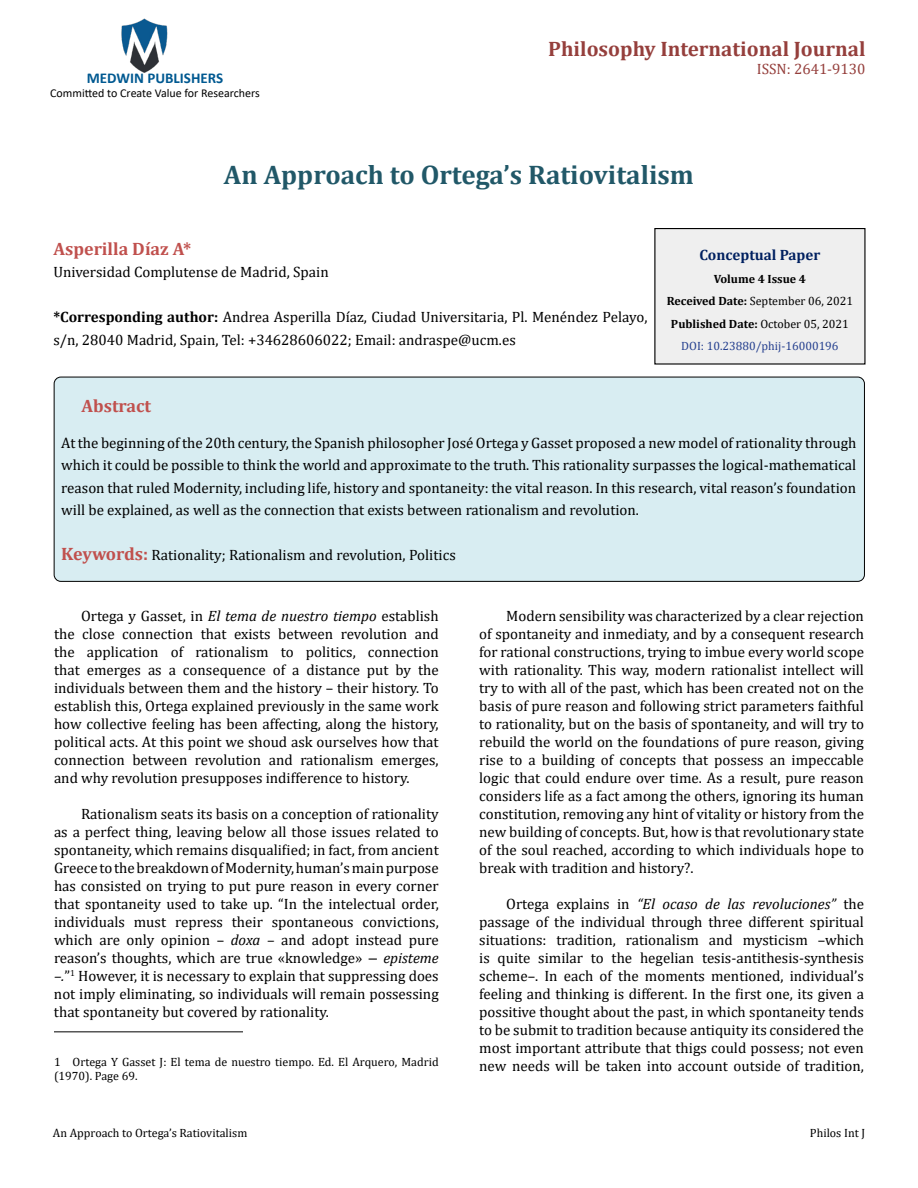
<style>
.page{position:relative;width:918px;height:1188px;background:#fff}
.page>*{position:absolute;margin:0;border:0;box-sizing:border-box;transform-origin:0 0}
.t1{font:700 27px "Cambria";color:#215868}
.t2{font:700 21px "Cambria";color:#953f3c}
.t3{font:700 18px "Cambria";color:#c0504d}
.t4{font:15px/18px "Cambria";color:#000;text-align:justify}
.t5{font:700 15px "Calibri";color:#005991}
.t6{font:700 15px "Cambria";color:#002060}
.t7{font:15px "Cambria";color:#953f3c}
.t8{font:12px/14.4px "Cambria";color:#000}
.t9{font:700 12px/22.5px "Cambria";color:#000;text-align:center}
.t10{font:12px "Calibri";color:#000}
.s1{font-weight:700}
.s2{font-weight:400}
.s3{font-weight:400;color:#25408f}
.s4{font-weight:700;font-size:18px;color:#c0504d}
.s5{font-style:italic}
.s6{font-family:"Arial"}
</style>
<div class="page">
<img style="left:121px;top:18px;width:47px;height:55px">
<div style="left:655px;top:229px;width:210px;height:135px;background:#efefef"></div>
<div style="left:654px;top:228px;width:212px;height:137px;border:1px solid #000"></div>
<div style="left:54px;top:377px;width:810px;height:204px;background:#d8edf2;border-radius:7px"></div>
<div style="left:54px;top:377px;width:811px;height:205px;border:1px solid #000;border-radius:7px"></div>
<hr style="left:54px;top:1031px;width:189px;height:1px;background:#000">
<p class="t5" style="left:87px;top:67px;width:138px">MEDWIN PUBLISHERS</p>
<p class="t10" style="left:50px;top:85px;width:211px">Committed to Create Value for Researchers</p>
<h2 class="t2" style="left:548px;top:34px;width:319px">Philosophy International Journal</h2>
<p class="t7" style="left:757px;top:60px;width:110px">ISSN: 2641-9130</p>
<h1 class="t1" style="left:224px;top:156px;width:472px">An Approach to Ortega’s Ratiovitalism</h1>
<p class="t3" style="left:53px;top:236px;width:139px">Asperilla Díaz A*</p>
<p class="t4" style="left:53px;top:263px;width:277px">Universidad Complutense de Madrid, Spain</p>
<p class="t4" style="left:53px;top:306px;width:596px;line-height:22.5px"><span class="s1">*Corresponding author:</span> Andrea Asperilla Díaz, Ciudad Universitaria, Pl. Menéndez Pelayo, s/n, 28040 Madrid, Spain, Tel: +34628606022; Email: andraspe@ucm.es</p>
<p class="t6" style="left:699px;top:245px;width:123px">Conceptual Paper</p>
<p class="t9" style="left:667px;top:267px;width:188px">Volume 4 Issue 4<br>Received Date: <span class="s2">September 06, 2021<br></span>Published Date: <span class="s2">October 05, 2021<br></span><span class="s3">DOI: 10.23880/phij-16000196</span></p>
<p class="t3" style="left:82px;top:393px;width:71px">Abstract</p>
<p class="t4" style="left:61px;top:431px;width:797px;line-height:22.5px">At the beginning of the 20th century, the Spanish philosopher José Ortega y Gasset proposed a new model of rationality through which it could be possible to think the world and approximate to the truth. This rationality surpasses the logical-mathematical reason that ruled Modernity, including life, history and spontaneity: the vital reason. In this research, vital reason’s foundation will be explained, as well as the connection that exists between rationalism and revolution.</p>
<p class="t4" style="left:61px;top:546px;width:396px"><span class="s4">Keywords:</span> Rationality; Rationalism and revolution, Politics</p>
<p class="t4" style="left:54px;top:607px;width:386px;text-indent:27px">Ortega y Gasset, in <span class="s5">El tema de nuestro tiempo</span> establish the close connection that exists between revolution and the application of rationalism to politics, connection that emerges as a consequence of a distance put by the individuals between them and the history – their history. To establish this, Ortega explained previously in the same work how collective feeling has been affecting, along the history, political acts. At this point we shoud ask ourselves how that connection between revolution and rationalism emerges, and why revolution presupposes indifference to history.</p>
<p class="t4" style="left:54px;top:805px;width:386px;text-indent:27px">Rationalism seats its basis on a conception of rationality as a perfect thing, leaving below all those issues related to spontaneity, which remains disqualified; in fact, from ancient Greece to the breakdown of Modernity, human’s main purpose has consisted on trying to put pure reason in every corner that spontaneity used to take up. “In the intelectual order, individuals must repress their spontaneous convictions, which are only opinion – <span class="s5">doxa –</span> and adopt instead pure reason’s thoughts, which are true «knowledge» <span class="s6">–</span> <span class="s5">episteme –.</span>”<sup>1</sup> However, it is necessary to explain that suppressing does not imply eliminating, so individuals will remain possessing that spontaneity but covered by rationality.</p>
<p class="t8" style="left:54px;top:1054px;width:386px">1 Ortega Y Gasset J: El tema de nuestro tiempo. Ed. El Arquero, Madrid (1970). Page 69.</p>
<p class="t4" style="left:479px;top:607px;width:386px;text-indent:27px">Modern sensibility was characterized by a clear rejection of spontaneity and inmediaty, and by a consequent research for rational constructions, trying to imbue every world scope with rationality. This way, modern rationalist intellect will try to with all of the past, which has been created not on the basis of pure reason and following strict parameters faithful to rationality, but on the basis of spontaneity, and will try to rebuild the world on the foundations of pure reason, giving rise to a building of concepts that possess an impeccable logic that could endure over time. As a result, pure reason considers life as a fact among the others, ignoring its human constitution, removing any hint of vitality or history from the new building of concepts. But, how is that revolutionary state of the soul reached, according to which individuals hope to break with tradition and history?.</p>
<p class="t4" style="left:479px;top:895px;width:386px;text-indent:27px">Ortega explains in <span class="s5">“El ocaso de las revoluciones”</span> the passage of the individual through three different spiritual situations: tradition, rationalism and mysticism –which is quite similar to the hegelian tesis-antithesis-synthesis scheme–. In each of the moments mentioned, individual’s feeling and thinking is different. In the first one, its given a possitive thought about the past, in which spontaneity tends to be submit to tradition because antiquity its considered the most important attribute that thigs could possess; not even new needs will be taken into account outside of tradition,</p>
<p class="t8" style="left:53px;top:1126px;width:196px">An Approach to Ortega’s Ratiovitalism</p>
<p class="t8" style="left:810px;top:1126px;width:57px">Philos Int J</p>
</div>
